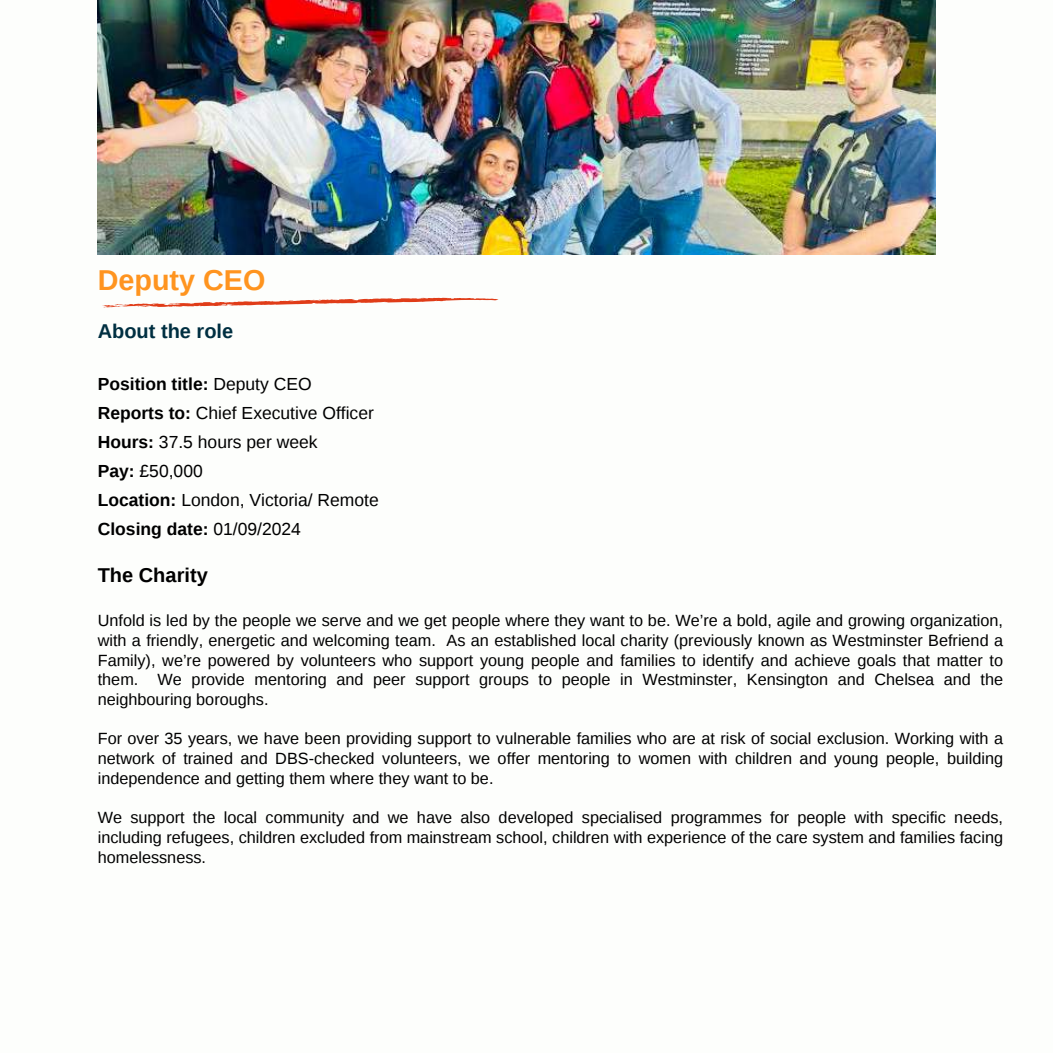
<style>
.page{position:relative;width:1053px;height:1053px;background:#fff}
.page>*{position:absolute;margin:0;border:0;box-sizing:border-box;transform-origin:0 0}
.t1{font:700 28.75px "Liberation Sans";color:#ff941f}
.t2{font:700 20px "Liberation Sans";color:#002f41}
.t3{font:700 20px "Liberation Sans";color:#000}
.t4{font:17.5px/29px "Liberation Sans";color:#000}
.t5{font:16.25px/19.8px "Liberation Sans";color:#000;text-align:justify}
.s1{font-weight:700}
</style>
<div class="page">
<svg style="left:102px;top:298px;width:396px;height:9px"></svg>
<img style="left:97px;top:0;width:838px;height:254px">
<h1 class="t1" style="left:98px;top:264px;width:169px">Deputy CEO</h1>
<p class="t2" style="left:98px;top:320px;width:137px">About the role</p>
<p class="t4" style="left:98px;top:369px;width:282px"><span class="s1">Position title:</span> Deputy CEO<br><span class="s1">Reports to:</span> Chief Executive Officer<br><span class="s1">Hours:</span> 37.5 hours per week<br><span class="s1">Pay:</span> £50,000<br><span class="s1">Location:</span> London, Victoria/ Remote<br><span class="s1">Closing date:</span> 01/09/2024</p>
<p class="t3" style="left:98px;top:564px;width:111px">The Charity</p>
<p class="t5" style="left:98px;top:611px;width:906px">Unfold is led by the people we serve and we get people where they want to be. We’re a bold, agile and growing organization, with a friendly, energetic and welcoming team. As an established local charity (previously known as Westminster Befriend a Family), we’re powered by volunteers who support young people and families to identify and achieve goals that matter to them. We provide mentoring and peer support groups to people in Westminster, Kensington and Chelsea and the neighbouring boroughs.</p>
<p class="t5" style="left:98px;top:729px;width:906px">For over 35 years, we have been providing support to vulnerable families who are at risk of social exclusion. Working with a network of trained and DBS-checked volunteers, we offer mentoring to women with children and young people, building independence and getting them where they want to be.</p>
<p class="t5" style="left:98px;top:807px;width:906px">We support the local community and we have also developed specialised programmes for people with specific needs, including refugees, children excluded from mainstream school, children with experience of the care system and families facing homelessness.</p>
</div>
